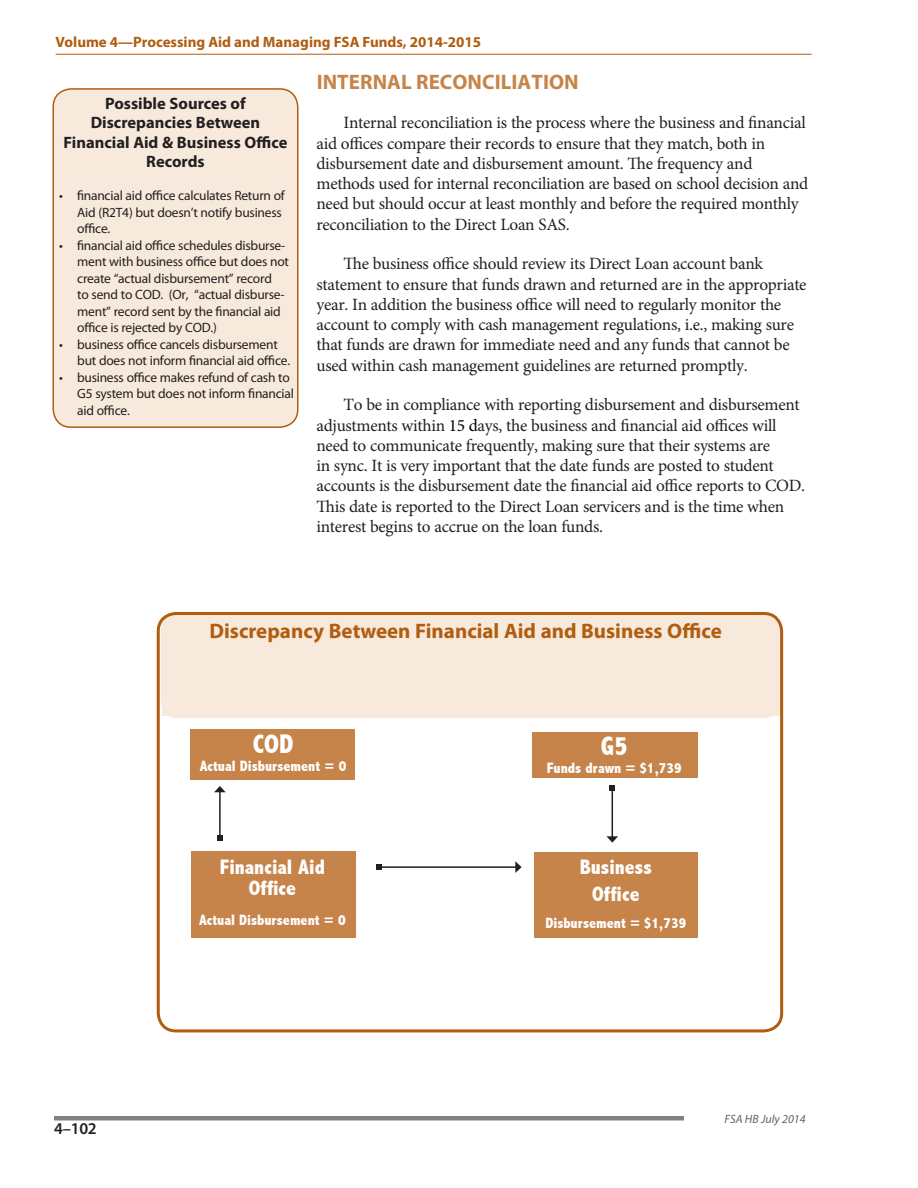
<style>
.page{position:relative;width:918px;height:1188px;background:#fff}
.page>*{position:absolute;margin:0;border:0;box-sizing:border-box;transform-origin:0 0}
.Body_Text_-_Bullets{font:800 condensed 27px "Abadi";color:#fff}
.Boxed_Head__ID{font:700 21px "Myriad Pro";color:#b05d0f}
.Body_Text_-_Bullets-2{font:800 condensed 21px/21px "Abadi";color:#fff;text-align:center}
.New_Heading_1__ID{font:700 21px "Myriad Pro";letter-spacing:.005em;color:#c6844a}
.Body_Text__ID{font:17.25px/20.2px "Minion Pro";letter-spacing:-.015em;color:#231f20}
.Sidebar_Example_Head{font:700 16.5px/19.5px "Myriad Pro";color:#231f20;text-align:center}
.t1{font:600 16.5px "Myriad Pro";color:#231f20}
.Body_Text_-_Bullets-3{font:800 condensed 15px "Abadi";color:#fff}
.t2{font:700 15px "Myriad Pro";color:#b05d0f}
.Sidebar_List_Bullted{font:13.5px/16.5px "Myriad Pro";letter-spacing:-.015em;color:#231f20}
.t3{font:italic 12px "Myriad Pro";color:#636366}
.s1{color:#000}
</style>
<div class="page">
<hr style="left:56px;top:54px;width:756px;height:1px;background:#b05d0f">
<hr style="left:54px;top:1116px;width:630px;height:4px;background:#808285">
<div style="left:53px;top:89px;width:245px;height:338px;background:#f7e9db;border-radius:18px"></div>
<div style="left:52px;top:88px;width:246px;height:340px;border:2px solid #b05d0f;border-radius:18px"></div>
<div style="left:161px;top:612px;width:620px;height:106px;background:#f7e9db;border-radius:18px"></div>
<div style="left:191px;top:852px;width:164px;height:86px;background:#c6844a"></div>
<hr style="left:219px;top:792px;width:2px;height:46px;background:#231f20">
<svg style="left:217px;top:835px;width:6px;height:6px"></svg>
<svg style="left:214px;top:786px;width:12px;height:6px"></svg>
<hr style="left:612px;top:788px;width:1px;height:49px;background:#231f20">
<svg style="left:609px;top:785px;width:6px;height:6px"></svg>
<svg style="left:606px;top:836px;width:12px;height:7px"></svg>
<hr style="left:379px;top:866px;width:137px;height:2px;background:#231f20">
<svg style="left:376px;top:864px;width:6px;height:6px"></svg>
<svg style="left:515px;top:861px;width:7px;height:12px"></svg>
<div style="left:191px;top:729px;width:164px;height:51px;background:#c6844a"></div>
<div style="left:534px;top:852px;width:164px;height:86px;background:#c6844a"></div>
<div style="left:532px;top:732px;width:166px;height:46px;background:#c6844a"></div>
<div style="left:157px;top:612px;width:626px;height:420px;border:3px solid #b05d0f;border-radius:18px"></div>
<p class="t2" style="left:56px;top:32px;width:427px">Volume 4—Processing Aid and Managing FSA Funds, 2014-2015</p>
<p class="Sidebar_Example_Head" style="left:64px;top:93px;width:225px">Possible Sources of<br>Discrepancies Between<br>Financial Aid &amp; Business Office<br>Records</p>
<p class="Sidebar_List_Bullted" style="left:77px;top:187px;width:209px;text-indent:-18px">• financial aid office calculates Return of<br>Aid (R2T4) but doesn’t notify business office.</p>
<p class="Sidebar_List_Bullted" style="left:77px;top:237px;width:213px;text-indent:-18px">• financial aid office schedules disburse&shy;ment with business office but does not create “actual disbursement” record<br>to send to COD. (Or, “actual disburse&shy;ment” record sent by the financial aid office is rejected by COD.)</p>
<p class="Sidebar_List_Bullted" style="left:77px;top:336px;width:214px;text-indent:-18px">• business office cancels disbursement but does not inform financial aid office.</p>
<p class="Sidebar_List_Bullted" style="left:77px;top:369px;width:218px;text-indent:-18px">• business office makes refund of cash to<br>G5 system but does not inform financial aid office.</p>
<p class="New_Heading_1__ID" style="left:317px;top:68px;width:263px">INTERNAL RECONCILIATION</p>
<p class="Body_Text__ID" style="left:316px;top:113px;width:493px;text-indent:27px">Internal reconciliation is the process where the business and financial aid offices compare their records to ensure that they match, both in disbursement date and disbursement amount. The frequency and methods used for internal reconciliation are based on school decision and need but should occur at least monthly and before the required monthly reconciliation to the Direct Loan SAS.</p>
<p class="Body_Text__ID" style="left:316px;top:254px;width:492px;text-indent:27px">The business office should review its Direct Loan account bank statement to ensure that funds drawn and returned are in the appropriate year. In addition the business office will need to regularly monitor the account to comply with cash management regulations, i.e., making sure that funds are drawn for immediate need and any funds that cannot be used within cash management guidelines are returned promptly.</p>
<p class="Body_Text__ID" style="left:316px;top:395px;width:490px;text-indent:27px">To be in compliance with reporting disbursement and disbursement adjustments within <span class="s1">15 d</span>ays, the business and financial aid offices will need to communicate frequently, making sure that their systems are<br>in sync. It is very important that the date funds are posted to student accounts is the disbursement date the financial aid office reports to COD.<br>This date is reported to the Direct Loan servicers and is the time when interest begins to accrue on the loan funds.</p>
<p class="Boxed_Head__ID" style="left:209px;top:617px;width:514px">Discrepancy Between Financial Aid and Business Office</p>
<p class="t1" style="left:54px;top:1118px;width:44px">4–102</p>
<p class="Body_Text_-_Bullets" style="left:253px;top:729px;width:42px">COD</p>
<p class="Body_Text_-_Bullets-3" style="left:200px;top:758px;width:148px">Actual Disbursement = 0</p>
<p class="Body_Text_-_Bullets-2" style="left:220px;top:857px;width:106px">Financial Aid<br>Office</p>
<p class="Body_Text_-_Bullets-3" style="left:199px;top:912px;width:148px">Actual Disbursement = 0</p>
<p class="Body_Text_-_Bullets" style="left:601px;top:730px;width:29px">G5</p>
<p class="Body_Text_-_Bullets-3" style="left:547px;top:759px;width:136px">Funds drawn = $1,739</p>
<p class="Body_Text_-_Bullets-2" style="left:580px;top:854px;width:73px;line-height:27px">Business<br>Office</p>
<p class="Body_Text_-_Bullets-3" style="left:545px;top:915px;width:142px">Disbursement = $1,739</p>
<p class="t3" style="left:724px;top:1112px;width:83px">FSA HB July 2014</p>
</div>
